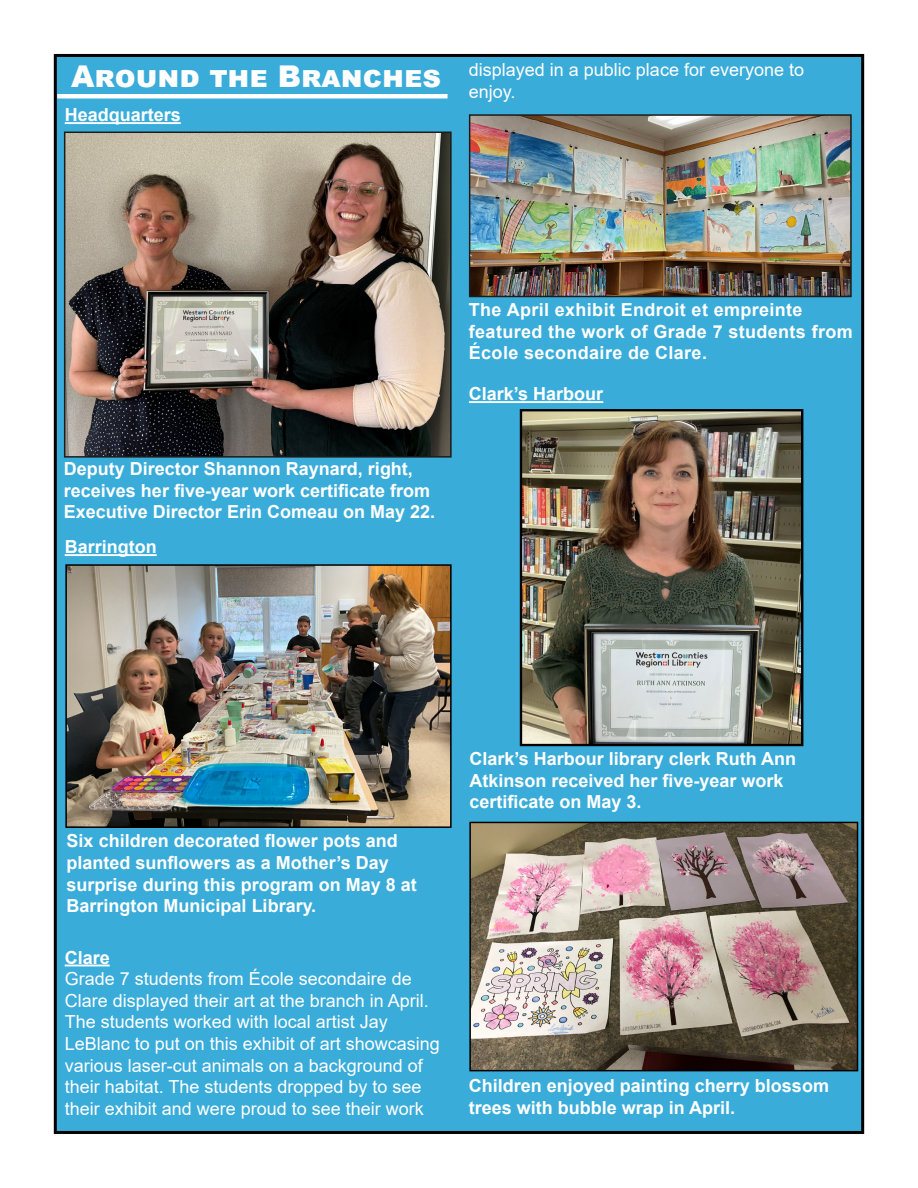
<style>
.page{position:relative;width:918px;height:1188px;background:#fff}
.page>*{position:absolute;margin:0;border:0;box-sizing:border-box;transform-origin:0 0}
.t1{font:900 30px "Arial";color:#fff}
.t2{font:700 18px/21.6px "Arial";color:#fff}
.t3{font:18px/21.6px "Arial";color:#fff}
.t4{font:700 18px/21.6px "Arial";letter-spacing:.02em;color:#fff}
</style>
<div class="page">
<div style="left:54px;top:54px;width:810px;height:1080px;background:#3aacda;border:3px solid #000"></div>
<hr style="left:65px;top:122px;width:116px;height:2px;background:#fff">
<hr style="left:65px;top:554px;width:92px;height:2px;background:#fff">
<hr style="left:65px;top:965px;width:45px;height:1px;background:#fff">
<hr style="left:469px;top:401px;width:134px;height:2px;background:#fff">
<hr style="left:57px;top:94px;width:391px;height:4px;background:#fff">
<svg style="left:65px;top:94px;width:383px;height:5px"></svg>
<img style="left:66px;top:134px;width:384px;height:322px">
<div style="left:64px;top:132px;width:388px;height:326px;border:1px solid #1c1c1a"></div>
<img style="left:68px;top:567px;width:381px;height:258px">
<div style="left:65px;top:564px;width:387px;height:264px;border:2px solid #000"></div>
<img style="left:472px;top:117px;width:377px;height:177px">
<div style="left:469px;top:114px;width:383px;height:183px;border:2px solid #1c1c1a"></div>
<img style="left:523px;top:412px;width:277px;height:331px">
<div style="left:520px;top:409px;width:283px;height:337px;border:2px solid #000"></div>
<img style="left:472px;top:825px;width:383px;height:243px">
<div style="left:469px;top:822px;width:389px;height:249px;border:2px solid #000"></div>
<p class="t1" style="left:71px;top:54px;width:372px">Around the Branches</p>
<p class="t2" style="left:65px;top:104px;width:118px">Headquarters</p>
<p class="t3" style="left:469px;top:59px;width:337px">displayed in a public place for everyone to enjoy.</p>
<p class="t2" style="left:64px;top:458px;width:373px">Deputy Director Shannon Raynard, right, receives her five-year work certificate from<br>Executive Director Erin Comeau on May 22.</p>
<p class="t2" style="left:65px;top:536px;width:93px">Barrington</p>
<p class="t4" style="left:469px;top:299px;width:385px">The April exhibit Endroit et empreinte featured the work of Grade 7 students from<br>École secondaire de Clare.</p>
<p class="t2" style="left:469px;top:383px;width:136px">Clark’s Harbour</p>
<p class="t2" style="left:67px;top:830px;width:352px">Six children decorated flower pots and planted sunflowers as a Mother’s Day surprise during this program on May 8 at Barrington Municipal Library.</p>
<p class="t2" style="left:65px;top:947px;width:47px">Clare</p>
<p class="t3" style="left:65px;top:968px;width:377px">Grade 7 students from École secondaire de Clare displayed their art at the branch in April.<br>The students worked with local artist Jay LeBlanc to put on this exhibit of art showcasing various laser-cut animals on a background of their habitat. The students dropped by to see their exhibit and were proud to see their work</p>
<p class="t2" style="left:469px;top:748px;width:328px">Clark’s Harbour library clerk Ruth Ann<br>Atkinson received her five-year work certificate on May 3.</p>
<p class="t2" style="left:469px;top:1075px;width:362px">Children enjoyed painting cherry blossom trees with bubble wrap in April.</p>
</div>
